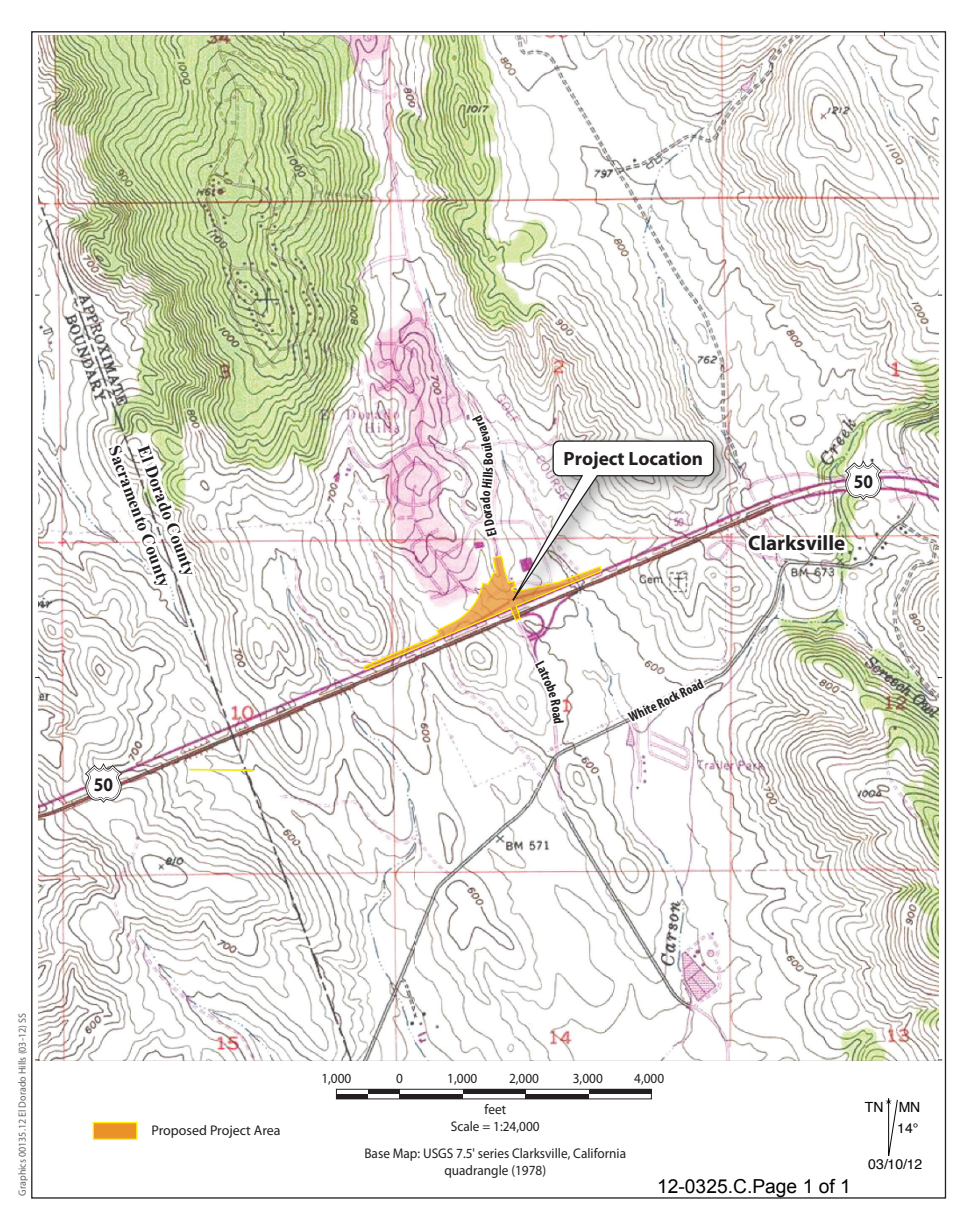
<style>
.page{position:relative;width:977px;height:1216px;background:#fff}
.page>*{position:absolute;margin:0;border:0;box-sizing:border-box;transform-origin:0 0}
.t1{font:700 21px "Myriad Pro";color:#231f20}
.t2{font:19.25px "Arial";color:#000}
.t3{font:700 19.25px "Myriad Pro";color:#231f20}
.t4{font:700 19.25px "Myriad Pro";color:#231f20;scale:.9 1}
.t5{font:700 17.5px "Times New Roman";color:#231f20}
.t6{font:14px/26.6px "Myriad Pro";color:#231f20;text-align:center;scale:.95 1}
.t7{font:14px "Myriad Pro";color:#231f20}
.t8{font:14px/21px "Helvetica";letter-spacing:.005em;color:#050504;text-align:right}
.t9{font:700 condensed 14px "Myriad Pro";color:#231f20}
.t10{font:10.5px "Myriad Pro";color:#636366;scale:.95 1}
</style>
<div class="page">
<img style="left:39px;top:35px;width:899px;height:1026px">
<svg style="left:188px;top:768px;width:67px;height:4px"></svg>
<div style="left:93px;top:1122px;width:44px;height:18px;background:#ea9229;border:1px solid #fff101"></div>
<div style="left:336px;top:1089px;width:315px;height:10px;background:#fff;border:1px solid #231f20"></div>
<div style="left:368px;top:1089px;width:31px;height:5px;background:#231f20"></div>
<div style="left:336px;top:1094px;width:32px;height:5px;background:#231f20"></div>
<div style="left:462px;top:1089px;width:63px;height:5px;background:#231f20"></div>
<div style="left:399px;top:1094px;width:64px;height:5px;background:#231f20"></div>
<div style="left:588px;top:1089px;width:63px;height:5px;background:#231f20"></div>
<div style="left:525px;top:1094px;width:64px;height:5px;background:#231f20"></div>
<img style="left:715px;top:428px;width:25px;height:198px">
<svg style="left:79px;top:756px;width:49px;height:51px"></svg>
<svg style="left:885px;top:1098px;width:13px;height:58px"></svg>
<img style="left:743px;top:453px;width:144px;height:276px">
<svg style="left:102px;top:421px;width:97px;height:177px"></svg>
<svg style="left:362px;top:406px;width:353px;height:367px"></svg>
<p class="t5" style="left:155px;top:442px;width:139px;rotate:70deg">El Dorado County</p>
<p class="t5" style="left:126px;top:442px;width:151px;rotate:70deg">Sacramento County</p>
<h2 class="t4" style="left:94px;top:772px;width:23px">50</h2>
<h2 class="t3" style="left:563px;top:446px;width:141px">Project Location</h2>
<h2 class="t4" style="left:853px;top:469px;width:23px">50</h2>
<h1 class="t1" style="left:748px;top:529px;width:99px">Clarksville</h1>
<p class="t9" style="left:625px;top:710px;width:76px;rotate:-26deg">White Rock Roa</p>
<p class="t10" style="left:16px;top:1195px;width:193px;rotate:-90deg">Graphics 00135.12 El Dorado Hills (03-12) SS</p>
<p class="t7" style="left:151px;top:1122px;width:130px">Proposed Project Area</p>
<p class="t6" style="left:321px;top:1065px;width:33px">1,000</p>
<p class="t6" style="left:447px;top:1065px;width:33px">1,000</p>
<p class="t6" style="left:572px;top:1065px;width:33px">3,000</p>
<p class="t6" style="left:484px;top:1095px;width:24px">feet</p>
<p class="t6" style="left:396px;top:1065px;width:9px">0</p>
<p class="t6" style="left:509px;top:1065px;width:33px">2,000</p>
<p class="t6" style="left:634px;top:1065px;width:33px">4,000</p>
<p class="t6" style="left:364px;top:1113px;width:277px">Scale = 1:24,000<br>Base Map: USGS 7.5' series Clarksville, California</p>
<p class="t6" style="left:444px;top:1156px;width:109px">quadrangle (1978)</p>
<h2 class="t2" style="left:657px;top:1174px;width:195px">12-0325.C.Page 1 of 1</h2>
<p class="t8" style="left:864px;top:1097px;width:57px">TN MN<br>14°</p>
<p class="t8" style="left:868px;top:1154px;width:56px">03/10/12</p>
</div>
